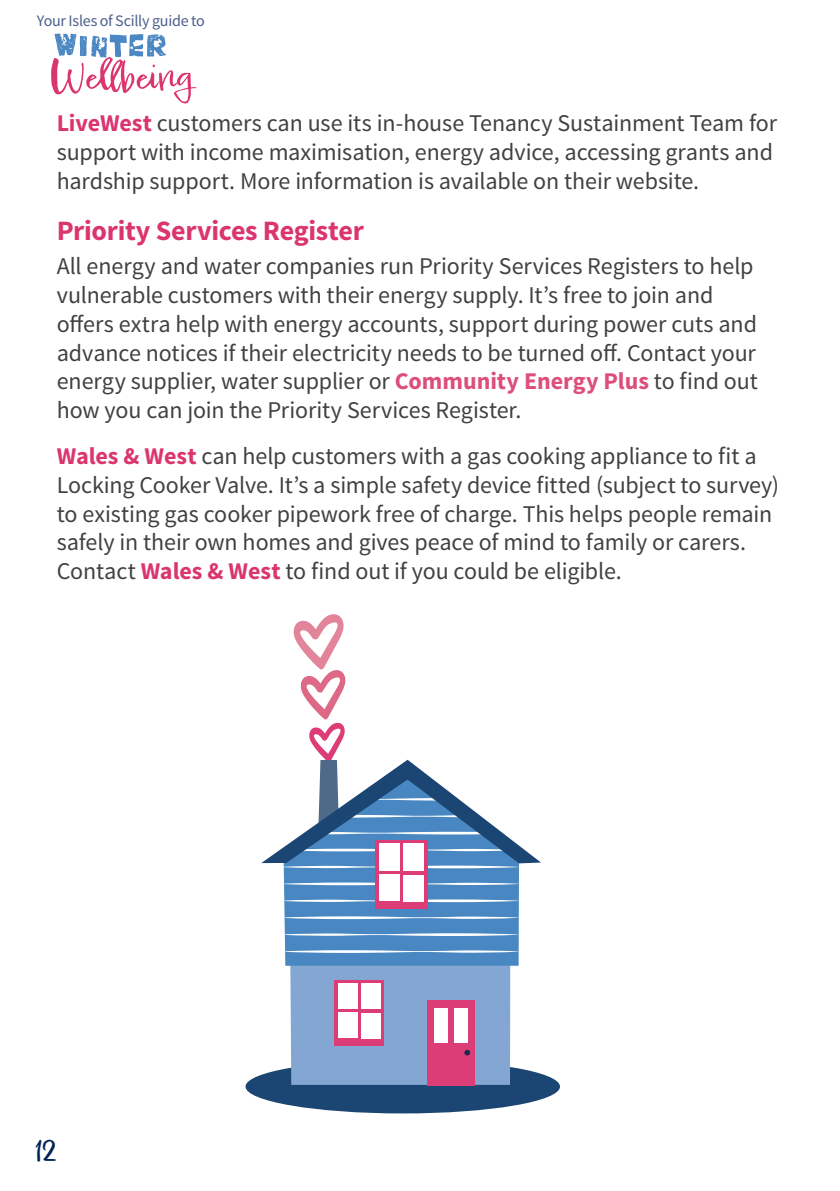
<style>
.page{position:relative;width:840px;height:1191px;background:#fff}
.page>*{position:absolute;margin:0;border:0;box-sizing:border-box;transform-origin:0 0}
.t1{font:36px "Epicursive Script";color:#002356}
.t2{font:700 28px "Source Sans Pro";letter-spacing:-.015em;color:#db3570}
.t3{font:24px/28.8px "Source Sans Pro";letter-spacing:-.005em;color:#414042}
.t4{font:16px "Source Sans Pro";letter-spacing:-.015em;color:#4c5f8b}
.s1{font-weight:700;color:#db3570}
.s2{font-weight:700;color:#dd4f7a}
</style>
<div class="page">
<svg style="left:51px;top:33px;width:145px;height:70px"></svg>
<div style="left:245px;top:1059px;width:314px;height:54px;background:#1b4572;border-radius:50%"></div>
<div style="left:289px;top:965px;width:221px;height:119px;background:#83a6d2"></div>
<div style="left:283px;top:868px;width:235px;height:97px;background:#4887c1"></div>
<div style="left:427px;top:1000px;width:47px;height:85px;background:#dc3d77"></div>
<div style="left:433px;top:1008px;width:14px;height:34px;background:#fff"></div>
<div style="left:453px;top:1008px;width:14px;height:34px;background:#fff"></div>
<svg style="left:283px;top:950px;width:235px;height:3px"></svg>
<svg style="left:283px;top:916px;width:235px;height:3px"></svg>
<svg style="left:283px;top:882px;width:235px;height:3px"></svg>
<svg style="left:283px;top:899px;width:235px;height:3px"></svg>
<svg style="left:283px;top:933px;width:235px;height:3px"></svg>
<svg style="left:261px;top:614px;width:279px;height:254px"></svg>
<svg style="left:464px;top:1049px;width:6px;height:6px"></svg>
<div style="left:334px;top:980px;width:50px;height:65px;background:#dc3d77"></div>
<div style="left:338px;top:983px;width:19px;height:26px;background:#fff"></div>
<div style="left:361px;top:983px;width:19px;height:26px;background:#fff"></div>
<div style="left:338px;top:1012px;width:19px;height:26px;background:#fff"></div>
<div style="left:361px;top:1013px;width:19px;height:25px;background:#fff"></div>
<div style="left:375px;top:840px;width:52px;height:69px;background:#dc3d77"></div>
<div style="left:379px;top:843px;width:20px;height:27px;background:#fff"></div>
<div style="left:403px;top:844px;width:20px;height:27px;background:#fff"></div>
<div style="left:379px;top:874px;width:20px;height:27px;background:#fff"></div>
<div style="left:403px;top:874px;width:20px;height:27px;background:#fff"></div>
<p class="t4" style="left:37px;top:11px;width:169px">Your Isles of Scilly guide to</p>
<p class="t3" style="left:57px;top:109px;width:721px"><span class="s1">LiveWest</span> customers can use its in-house Tenancy Sustainment Team for support with income maximisation, energy advice, accessing grants and hardship support. More information is available on their website.</p>
<p class="t2" style="left:57px;top:212px;width:308px">Priority Services Register</p>
<p class="t3" style="left:57px;top:252px;width:702px">All energy and water companies run Priority Services Registers to help vulnerable customers with their energy supply. It’s free to join and offers extra help with energy accounts, support during power cuts and advance notices if their electricity needs to be turned off. Contact your energy supplier, water supplier or <span class="s2">Community Energy Plus</span> to find out how you can join the Priority Services Register.</p>
<p class="t3" style="left:57px;top:442px;width:723px"><span class="s1">Wales &amp; West</span> can help customers with a gas cooking appliance to fit a Locking Cooker Valve. It’s a simple safety device fitted (subject to survey) to existing gas cooker pipework free of charge. This helps people remain safely in their own homes and gives peace of mind to family or carers.<br>Contact <span class="s1">Wales &amp; West</span> to find out if you could be eligible.</p>
<h1 class="t1" style="left:34px;top:1127px;width:24px">12</h1>
</div>
